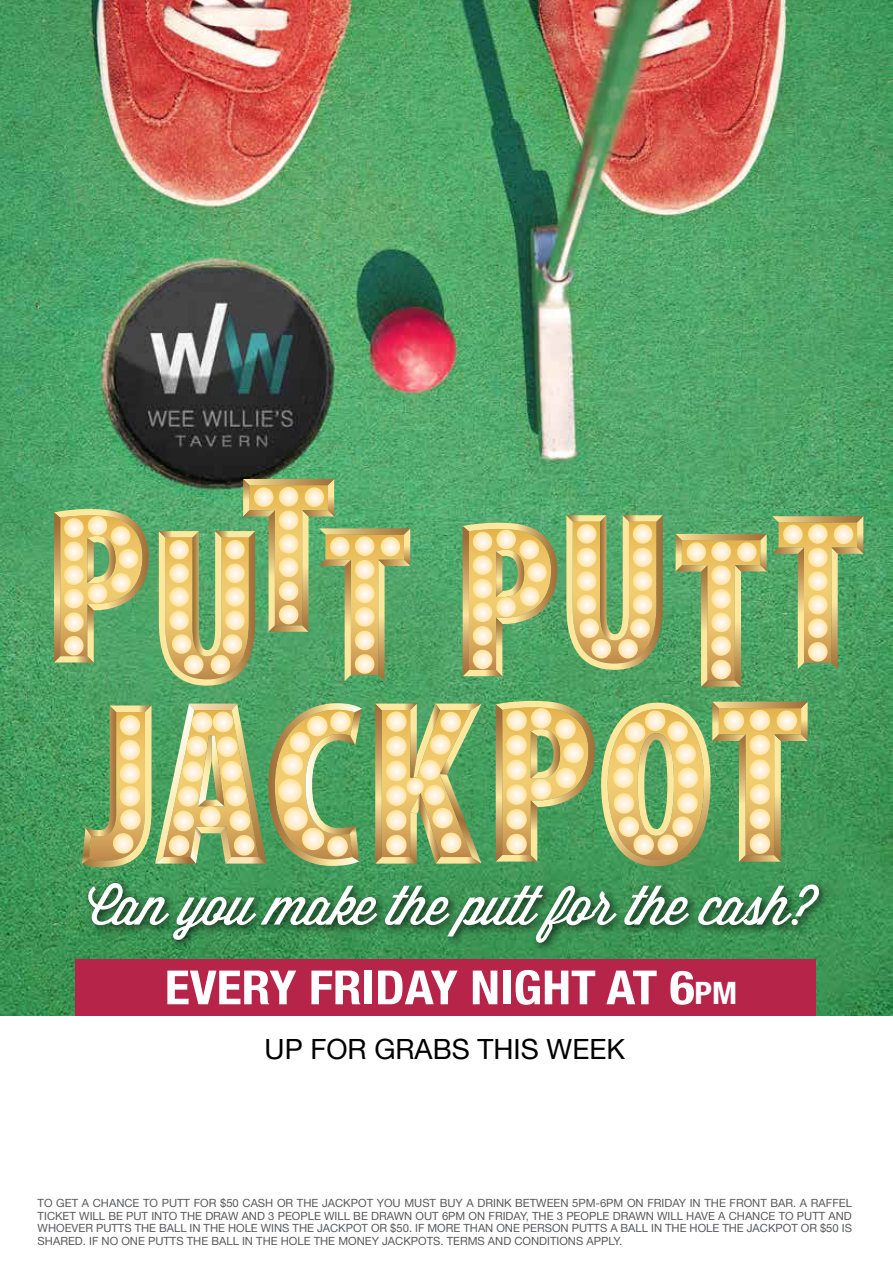
<style>
.page{position:relative;width:893px;height:1263px;background:#fff}
.page>*{position:absolute;margin:0;border:0;box-sizing:border-box;transform-origin:0 0}
.t1{font:54px "Wisdom Script";letter-spacing:-.02em;color:#fff}
.t2{font:700 condensed 47.1px "Helvetica Neue";color:#fff;scale:1.1 1}
.t3{font:27.9px "Helvetica Neue";color:#000}
.t4{font:11.25px/12.5px "Helvetica Neue";color:#58595b;text-align:justify}
.s1{font-size:30.75px}
</style>
<div class="page">
<img style="left:0;top:0;width:893px;height:1016px">
<svg style="left:54px;top:509px;width:95px;height:153px;background:#b9bd7c"></svg>
<svg style="left:463px;top:523px;width:94px;height:153px;background:#babe7c"></svg>
<svg style="left:566px;top:515px;width:97px;height:155px;background:#c8c17f"></svg>
<svg style="left:676px;top:516px;width:187px;height:171px;background:#98b574"></svg>
<svg style="left:159px;top:479px;width:251px;height:207px;background:#9fb777"></svg>
<svg style="left:496px;top:701px;width:99px;height:160px;background:#b7bb79"></svg>
<svg style="left:601px;top:702px;width:207px;height:164px;background:#afbc7a"></svg>
<svg style="left:375px;top:703px;width:107px;height:160px;background:#c3c07f"></svg>
<svg style="left:82px;top:703px;width:280px;height:164px;background:#a9b97b"></svg>
<div style="left:75px;top:959px;width:741px;height:57px;background:#b62449"></div>
<div style="left:83px;top:878px;width:747px;height:75px;background:#000;opacity:.75"></div>
<h1 class="t1" style="left:87px;top:864px;width:729px">Can you make the putt for the cash?</h1>
<h2 class="t2" style="left:165px;top:948px;width:522px">EVERY FRIDAY NIGHT AT 6<span class="s1">PM</span></h2>
<h3 class="t3" style="left:265px;top:1029px;width:362px">UP FOR GRABS THIS WEEK</h3>
<p class="t4" style="left:38px;top:1198px;width:816px">TO GET A CHANCE TO PUTT FOR $50 CASH OR THE JACKPOT YOU MUST BUY A DRINK BETWEEN 5PM-6PM ON FRIDAY IN THE FRONT BAR. A RAFFEL TICKET WILL BE PUT INTO THE DRAW AND 3 PEOPLE WILL BE DRAWN OUT 6PM ON FRIDAY, THE 3 PEOPLE DRAWN WILL HAVE A CHANCE TO PUTT AND WHOEVER PUTTS THE BALL IN THE HOLE WINS THE JACKPOT OR $50. IF MORE THAN ONE PERSON PUTTS A BALL IN THE HOLE THE JACKPOT OR $50 IS SHARED. IF NO ONE PUTTS THE BALL IN THE HOLE THE MONEY JACKPOTS. TERMS AND CONDITIONS APPLY.</p>
</div>
